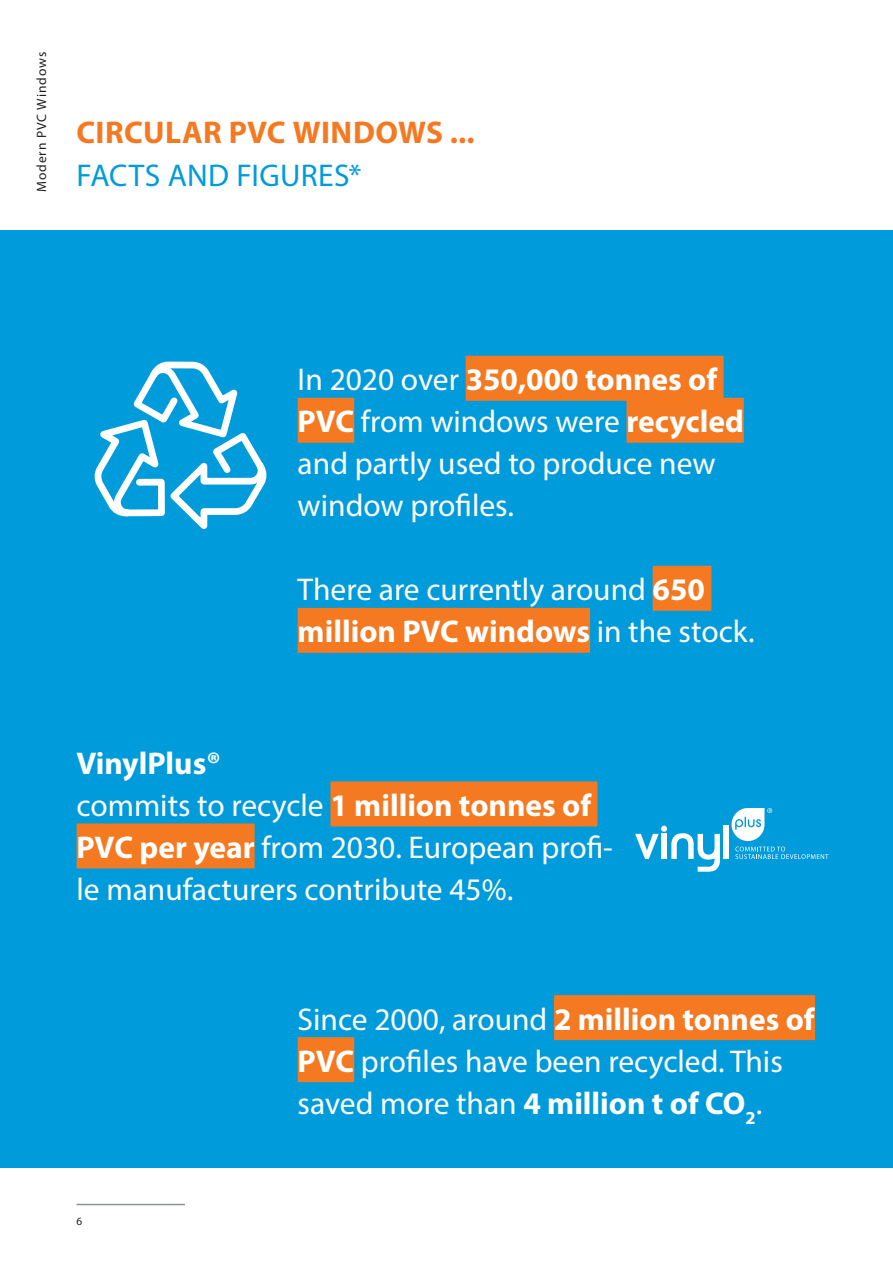
<style>
.page{position:relative;width:893px;height:1263px;background:#fff}
.page>*{position:absolute;margin:0;border:0;box-sizing:border-box;transform-origin:0 0}
.FactsFigure{font:31.5px/42px "Myriad Pro";color:#fff}
.Headline_zweifarbig{font:700 31.5px/43.5px "Myriad Pro";letter-spacing:.01em;color:#f47921}
.FactsFigure-2{font:700 31.5px "Myriad Pro";color:#fff}
.t1{font:13.5px "Myriad Pro";letter-spacing:.065em;color:#231f20}
.t2{font:11.25px "Myriad Pro";color:#231f20}
.s1{font-weight:400;color:#009bdb}
.s2{font-weight:700}
</style>
<div class="page">
<hr style="left:77px;top:1204px;width:108px;height:1px;background:#8e9294">
<div style="left:0;top:230px;width:893px;height:937px;background:#009bdb"></div>
<div style="left:466px;top:356px;width:258px;height:45px;background:#f47921"></div>
<div style="left:298px;top:398px;width:56px;height:45px;background:#f47921"></div>
<div style="left:626px;top:398px;width:118px;height:45px;background:#f47921"></div>
<div style="left:653px;top:566px;width:58px;height:45px;background:#f47921"></div>
<div style="left:298px;top:608px;width:292px;height:45px;background:#f47921"></div>
<div style="left:330px;top:781px;width:267px;height:45px;background:#f47921"></div>
<div style="left:77px;top:823px;width:178px;height:45px;background:#f47921"></div>
<svg style="left:94px;top:361px;width:173px;height:168px"></svg>
<div style="left:554px;top:995px;width:261px;height:45px;background:#f47921"></div>
<div style="left:298px;top:1037px;width:56px;height:45px;background:#f47921"></div>
<div style="left:724px;top:826px;width:5px;height:33px;background:#fff"></div>
<svg style="left:635px;top:826px;width:85px;height:46px"></svg>
<svg style="left:731px;top:808px;width:97px;height:51px"></svg>
<p class="t1" style="left:33px;top:192px;width:141px;rotate:-90deg">Modern PVC Windows</p>
<p class="Headline_zweifarbig" style="left:77px;top:110px;width:400px">CIRCULAR PVC WINDOWS ...<br><span class="s1">FACTS AND FIGURES*</span></p>
<p class="FactsFigure" style="left:298px;top:358px;width:448px">In 2020 over <span class="s2">350,000 tonnes of<br>PVC</span> from windows were <span class="s2">recycled </span>and partly used to produce new window profiles.</p>
<p class="FactsFigure" style="left:298px;top:568px;width:458px">There are currently around <span class="s2">650 million PVC windows</span> in the stock.</p>
<p class="FactsFigure-2" style="left:77px;top:743px;width:146px">VinylPlus®</p>
<p class="FactsFigure" style="left:77px;top:784px;width:538px">commits to recycle <span class="s2">1 million tonnes of<br>PVC per year</span> from 2030. European profi&shy;le manufacturers contribute 45%.</p>
<p class="t2" style="left:77px;top:1214px;width:7px">6</p>
<p class="FactsFigure" style="left:298px;top:997px;width:518px">Since 2000, around <span class="s2">2 million tonnes of<br>PVC</span> profiles have been recycled. This saved more than <span class="s2">4 million t of CO</span><sub>2</sub>.</p>
</div>
